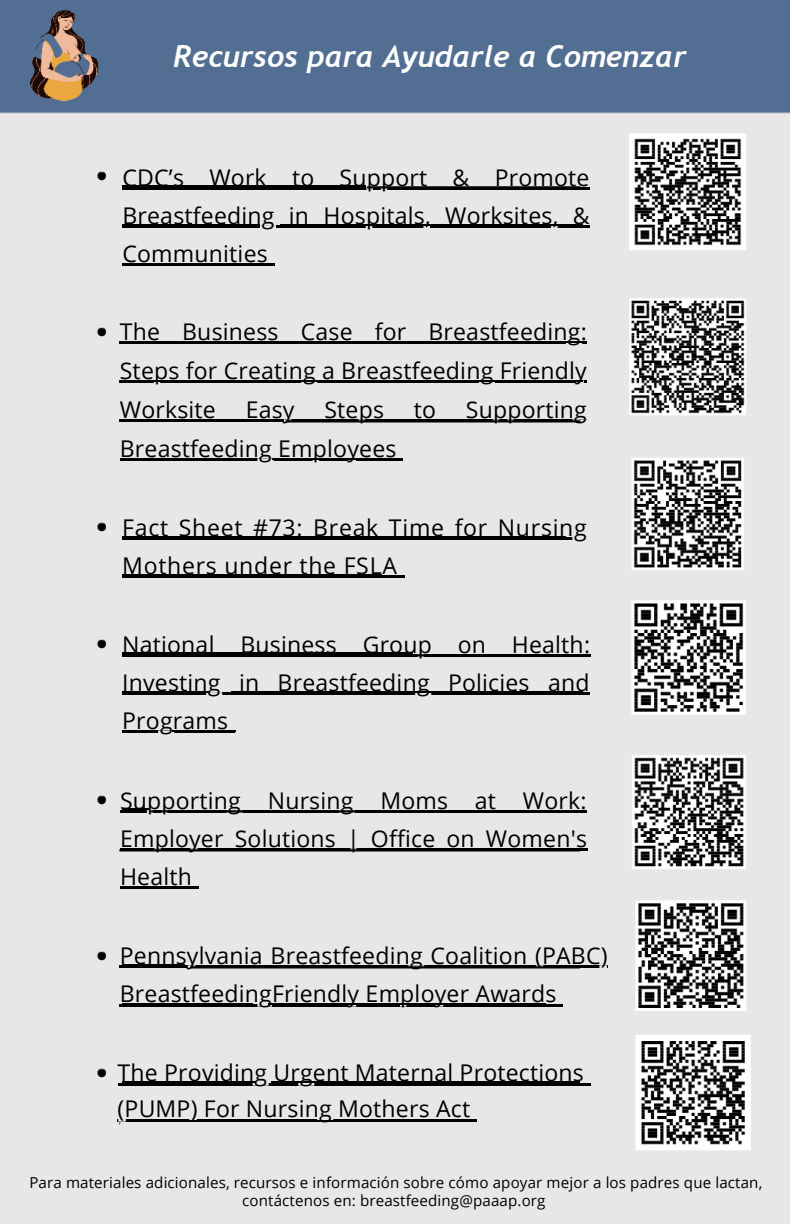
<style>
.page{position:relative;width:792px;height:1224px;background:#fff}
.page>*{position:absolute;margin:0;border:0;box-sizing:border-box;transform-origin:0 0}
.t1{font:italic 700 30px "Trebuchet";color:#fff}
.t2{font:23px/38.2px "Open Sans";letter-spacing:.01em;color:#000;text-align:justify}
.t3{font:23px/38.2px "Open Sans";letter-spacing:.03em;color:#000}
.t4{font:15.1px/17.2px "Open Sans";letter-spacing:.01em;color:#000;text-align:center}
</style>
<div class="page">
<img style="left:0;top:0;width:789px;height:1224px">
<hr style="left:122px;top:730px;width:36px;height:2px;background:#000">
<svg style="left:122px;top:809px;width:27px;height:1px"></svg>
<hr style="left:122px;top:692px;width:87px;height:1px;background:#000">
<hr style="left:122px;top:886px;width:71px;height:2px;background:#000">
<hr style="left:122px;top:964px;width:62px;height:2px;background:#000">
<hr style="left:122px;top:1081px;width:134px;height:2px;background:#000">
<hr style="left:122px;top:458px;width:133px;height:1px;background:#000">
<hr style="left:122px;top:1003px;width:131px;height:2px;background:#000">
<hr style="left:122px;top:380px;width:129px;height:1px;background:#000">
<hr style="left:173px;top:730px;width:63px;height:2px;background:#000">
<hr style="left:122px;top:224px;width:138px;height:2px;background:#000">
<hr style="left:122px;top:263px;width:146px;height:2px;background:#000">
<hr style="left:122px;top:341px;width:375px;height:1px;background:#000">
<hr style="left:122px;top:653px;width:291px;height:1px;background:#000">
<hr style="left:122px;top:575px;width:260px;height:1px;background:#000">
<hr style="left:122px;top:185px;width:244px;height:2px;background:#000">
<hr style="left:122px;top:419px;width:161px;height:1px;background:#000">
<hr style="left:129px;top:1120px;width:333px;height:2px;background:#000">
<hr style="left:272px;top:458px;width:129px;height:1px;background:#000">
<hr style="left:122px;top:536px;width:444px;height:1px;background:#000">
<hr style="left:231px;top:692px;width:352px;height:1px;background:#000">
<hr style="left:268px;top:1003px;width:278px;height:2px;background:#000">
<hr style="left:271px;top:1081px;width:309px;height:2px;background:#000">
<hr style="left:276px;top:380px;width:307px;height:1px;background:#000">
<hr style="left:281px;top:224px;width:302px;height:2px;background:#000">
<hr style="left:511px;top:341px;width:72px;height:1px;background:#000">
<hr style="left:120px;top:966px;width:488px;height:2px;background:#000">
<hr style="left:120px;top:1004px;width:152px;height:2px;background:#000">
<hr style="left:272px;top:1004px;width:285px;height:2px;background:#000">
<svg style="left:557px;top:1004px;width:6px;height:2px"></svg>
<hr style="left:122px;top:537px;width:466px;height:3px;background:#000">
<hr style="left:122px;top:576px;width:276px;height:2px;background:#000">
<svg style="left:398px;top:576px;width:6px;height:2px"></svg>
<hr style="left:118px;top:1083px;width:156px;height:2px;background:#000">
<hr style="left:274px;top:1083px;width:310px;height:2px;background:#000">
<svg style="left:584px;top:1083px;width:6px;height:2px"></svg>
<hr style="left:118px;top:1119px;width:352px;height:2px;background:#000">
<svg style="left:470px;top:1119px;width:7px;height:2px"></svg>
<hr style="left:120px;top:810px;width:467px;height:3px;background:#000">
<hr style="left:120px;top:849px;width:467px;height:2px;background:#000">
<hr style="left:120px;top:887px;width:72px;height:2px;background:#000">
<hr style="left:122px;top:187px;width:468px;height:2px;background:#000">
<hr style="left:122px;top:225px;width:468px;height:3px;background:#000">
<hr style="left:122px;top:264px;width:146px;height:2px;background:#000">
<svg style="left:268px;top:264px;width:6px;height:2px"></svg>
<hr style="left:120px;top:342px;width:467px;height:2px;background:#000">
<hr style="left:120px;top:381px;width:467px;height:2px;background:#000">
<hr style="left:120px;top:420px;width:467px;height:2px;background:#000">
<hr style="left:120px;top:459px;width:277px;height:2px;background:#000">
<svg style="left:397px;top:459px;width:6px;height:2px"></svg>
<hr style="left:122px;top:654px;width:468px;height:3px;background:#000">
<hr style="left:122px;top:693px;width:468px;height:2px;background:#000">
<hr style="left:122px;top:731px;width:106px;height:2px;background:#000">
<h1 class="t1" style="left:173px;top:38px;width:515px">Recursos para Ayudarle a Comenzar</h1>
<p class="t2" style="left:122px;top:158px;width:469px">CDC’s Work to Support &amp; Promote Breastfeeding in Hospitals, Worksites, &amp; Communities</p>
<p class="t2" style="left:120px;top:312px;width:469px;line-height:39px">The Business Case for Breastfeeding:<br>Steps for Creating a Breastfeeding Friendly Worksite</p>
<p class="t2" style="left:246px;top:390px;width:50px">Easy</p>
<p class="t2" style="left:324px;top:390px;width:61px">Steps</p>
<p class="t2" style="left:414px;top:390px;width:24px">to</p>
<p class="t2" style="left:466px;top:390px;width:122px">Supporting</p>
<p class="t2" style="left:120px;top:429px;width:278px">Breastfeeding Employees</p>
<p class="t3" style="left:122px;top:508px;width:466px">Fact Sheet #73: Break Time for Nursing<br>Mothers under the FSLA</p>
<p class="t2" style="left:122px;top:625px;width:469px">National Business Group on Health:<br>Investing in Breastfeeding Policies and Programs</p>
<p class="t2" style="left:120px;top:781px;width:469px">Supporting Nursing Moms at Work:<br>Employer Solutions | Office on Women's Health</p>
<p class="t2" style="left:120px;top:936px;width:489px">Pennsylvania Breastfeeding Coalition (PABC)<br>BreastfeedingFriendly Employer Awards</p>
<p class="t2" style="left:118px;top:1055px;width:468px;line-height:36px">The Providing Urgent Maternal Protections (PUMP) For Nursing Mothers Act</p>
<p class="t4" style="left:29px;top:1174px;width:735px">Para materiales adicionales, recursos e información sobre cómo apoyar mejor a los padres que lactan, contáctenos en: breastfeeding@paaap.org</p>
</div>
